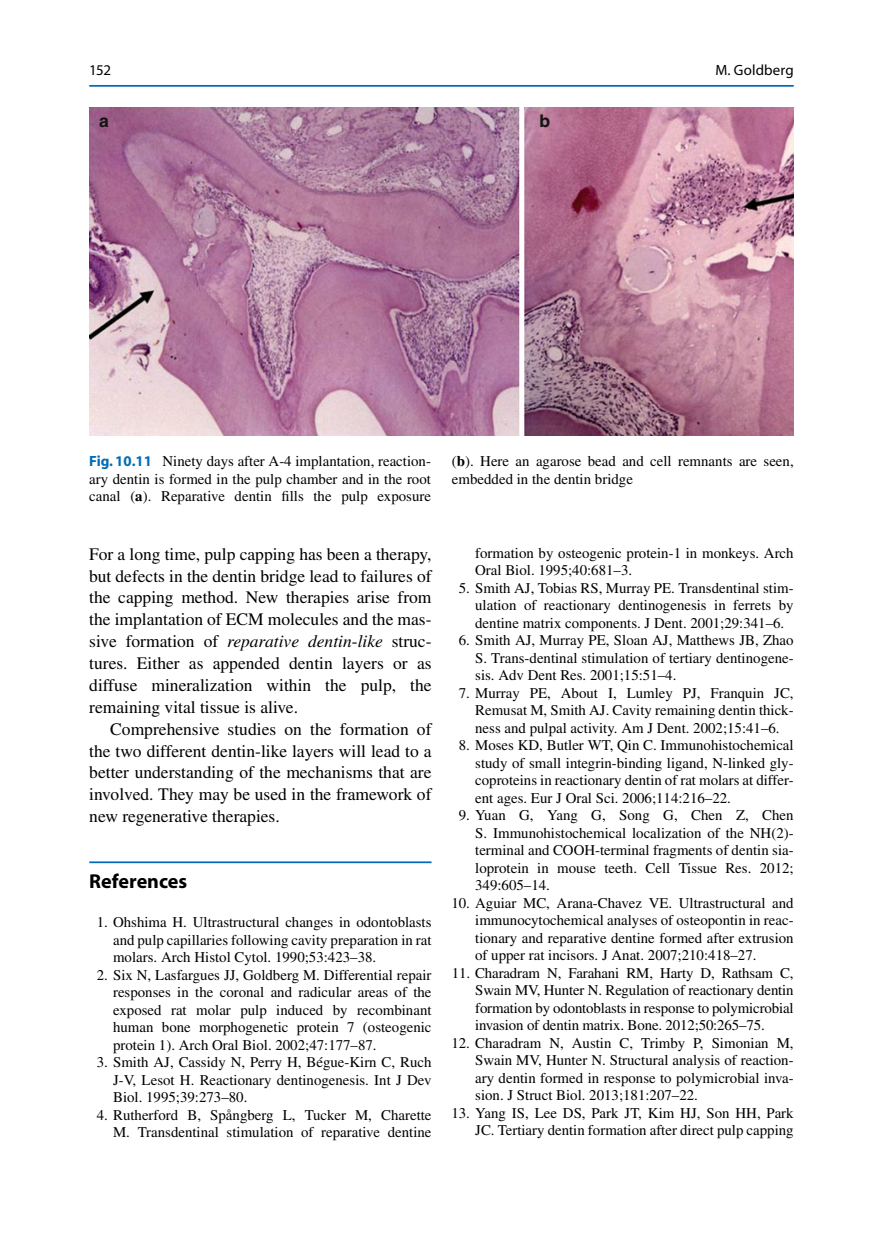
<style>
.page{position:relative;width:883px;height:1260px;background:#fff}
.page>*{position:absolute;margin:0;border:0;box-sizing:border-box;transform-origin:0 0}
.t1{font:700 20.12px "Myriad";color:#000}
.t2{font:17.5px/21.9px "Times";color:#000;text-align:justify}
.t3{font:700 17.5px "Helvetica";color:#131413}
.t4{font:14.88px/17.5px "Times";color:#000;text-align:justify}
.t5{font:14.88px "Myriad";letter-spacing:.005em;color:#000}
.s1{font-family:"Myriad";font-weight:700;color:#006db6}
.s2{font-weight:700}
.s3{font-style:italic}
</style>
<div class="page">
<hr style="left:89px;top:861px;width:343px;height:2px;background:#006db6">
<img style="left:89px;top:107px;width:705px;height:328px">
<hr style="left:89px;top:85px;width:705px;height:2px;background:#006db6">
<p class="t5" style="left:89px;top:64px;width:23px">152</p>
<p class="t3" style="left:99px;top:111px;width:11px">a</p>
<p class="t3" style="left:540px;top:111px;width:12px">b</p>
<p class="t5" style="left:715px;top:64px;width:80px">M. Goldberg</p>
<p class="t4" style="left:89px;top:454px;width:343px"><span class="s1">Fig. 10.11</span> Ninety days after A-4 implantation, reaction&shy;ary dentin is formed in the pulp chamber and in the root canal ( <span class="s2">a</span> ). Reparative dentin fills the pulp exposure</p>
<p class="t4" style="left:452px;top:454px;width:343px">( <span class="s2">b</span> ). Here an agarose bead and cell remnants are seen, embedded in the dentin bridge</p>
<p class="t2" style="left:89px;top:545px;width:344px">For a long time, pulp capping has been a therapy, but defects in the dentin bridge lead to failures of the capping method. New therapies arise from the implantation of ECM molecules and the mas&shy;sive formation of <span class="s3">reparative dentin</span> - <span class="s3">like</span> struc&shy;tures. Either as appended dentin layers or as diffuse mineralization within the pulp, the remaining vital tissue is alive.</p>
<p class="t2" style="left:89px;top:720px;width:344px;text-indent:21px">Comprehensive studies on the formation of the two different dentin-like layers will lead to a better understanding of the mechanisms that are involved. They may be used in the framework of new regenerative therapies.</p>
<h1 class="t1" style="left:89px;top:874px;width:100px">References</h1>
<p class="t4" style="left:113px;top:915px;width:320px;text-indent:-16px">1. Ohshima H. Ultrastructural changes in odontoblasts and pulp capillaries following cavity preparation in rat molars. Arch Histol Cytol. 1990;53:423–38.</p>
<p class="t4" style="left:113px;top:967px;width:320px;text-indent:-16px">2. Six N, Lasfargues JJ, Goldberg M. Differential repair responses in the coronal and radicular areas of the exposed rat molar pulp induced by recombinant human bone morphogenetic protein 7 (osteogenic protein 1). Arch Oral Biol. 2002;47:177–87.</p>
<p class="t4" style="left:113px;top:1055px;width:320px;text-indent:-16px">3. Smith AJ, Cassidy N, Perry H, Bégue-Kirn C, Ruch J-V, Lesot H. Reactionary dentinogenesis. Int J Dev Biol. 1995;39:273–80.</p>
<p class="t4" style="left:97px;top:1107px;width:336px;text-align:right">4. Rutherford B, Spångberg L, Tucker M, Charette<br>M. Transdentinal stimulation of reparative dentine</p>
<p class="t4" style="left:475px;top:545px;width:320px">formation by osteogenic protein-1 in monkeys. Arch<br>Oral Biol. 1995;40:681–3.</p>
<p class="t4" style="left:475px;top:580px;width:320px;text-indent:-16px">5. Smith AJ, Tobias RS, Murray PE. Transdentinal stim&shy;ulation of reactionary dentinogenesis in ferrets by dentine matrix components. J Dent. 2001;29:341–6.</p>
<p class="t4" style="left:475px;top:633px;width:320px;text-indent:-16px">6. Smith AJ, Murray PE, Sloan AJ, Matthews JB, Zhao S. Trans-dentinal stimulation of tertiary dentinogene&shy;sis. Adv Dent Res. 2001;15:51–4.</p>
<p class="t4" style="left:475px;top:685px;width:320px;text-indent:-16px">7. Murray PE, About I, Lumley PJ, Franquin JC, Remusat M, Smith AJ. Cavity remaining dentin thick&shy;ness and pulpal activity. Am J Dent. 2002;15:41–6.</p>
<p class="t4" style="left:475px;top:738px;width:320px;text-indent:-16px">8. Moses KD, Butler WT, Qin C. Immunohistochemical study of small integrin-binding ligand, N-linked gly&shy;coproteins in reactionary dentin of rat molars at differ&shy;ent ages. Eur J Oral Sci. 2006;114:216–22.</p>
<p class="t4" style="left:475px;top:808px;width:320px;text-indent:-16px">9. Yuan G, Yang G, Song G, Chen Z, Chen S. Immunohistochemical localization of the NH(2)- terminal and COOH-terminal fragments of dentin sia&shy;loprotein in mouse teeth. Cell Tissue Res. 2012; 349:605–14.</p>
<p class="t4" style="left:475px;top:895px;width:320px;text-indent:-24px">10. Aguiar MC, Arana-Chavez VE. Ultrastructural and immunocytochemical analyses of osteopontin in reac&shy;tionary and reparative dentine formed after extrusion of upper rat incisors. J Anat. 2007;210:418–27.</p>
<p class="t4" style="left:475px;top:965px;width:320px;text-indent:-23px">11. Charadram N, Farahani RM, Harty D, Rathsam C, Swain MV, Hunter N. Regulation of reactionary dentin formation by odontoblasts in response to polymicrobial invasion of dentin matrix. Bone. 2012;50:265–75.</p>
<p class="t4" style="left:475px;top:1035px;width:320px;text-indent:-24px">12. Charadram N, Austin C, Trimby P, Simonian M, Swain MV, Hunter N. Structural analysis of reaction&shy;ary dentin formed in response to polymicrobial inva&shy;sion. J Struct Biol. 2013;181:207–22.</p>
<p class="t4" style="left:451px;top:1105px;width:344px;text-align:right">13. Yang IS, Lee DS, Park JT, Kim HJ, Son HH, Park<br>JC. Tertiary dentin formation after direct pulp capping</p>
</div>
